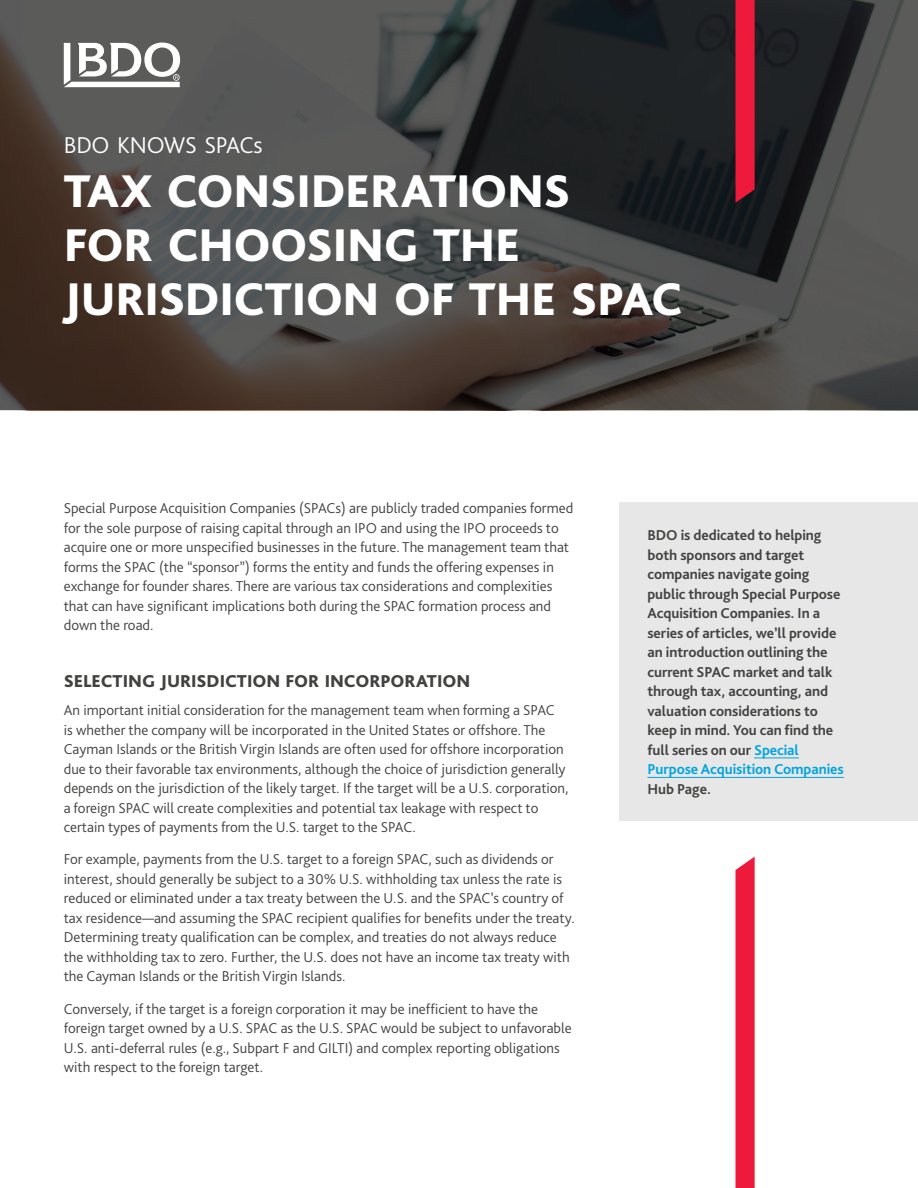
<style>
.page{position:relative;width:918px;height:1188px;background:#fff}
.page>*{position:absolute;margin:0;border:0;box-sizing:border-box;transform-origin:0 0}
.t1{font:800 48px/54px "Bliss Pro";letter-spacing:-.01em;color:#fff}
.t2{font:300 24px "Bliss Pro";letter-spacing:-.015em;color:#fff}
.t3{font:800 18px "Bliss Pro";letter-spacing:-.005em;color:#424241}
.t4{font:300 15px/19.5px "Bliss Pro";color:#424241}
.t5{font:700 15px/19.5px "Bliss Pro";letter-spacing:-.005em;color:#424241}
.s1{color:#00a4df}
</style>
<div class="page">
<svg style="left:0;top:0;width:918px;height:410px;background:#43403f"></svg>
<svg style="left:736px;top:0;width:19px;height:203px;background:#e11a39"></svg>
<svg style="left:736px;top:857px;width:19px;height:331px;background:#ed2242"></svg>
<div style="left:619px;top:502px;width:299px;height:319px;background:#e7e7e7"></div>
<hr style="left:647px;top:777px;width:197px;height:1px;background:#00a4df">
<hr style="left:754px;top:758px;width:45px;height:1px;background:#00a4df">
<svg style="left:64px;top:43px;width:116px;height:44px"></svg>
<h2 class="t2" style="left:64px;top:130px;width:200px">BDO KNOWS SPACs</h2>
<h1 class="t1" style="left:64px;top:163px;width:620px">TAX CONSIDERATIONS<br>FOR CHOOSING THE<br>JURISDICTION OF THE SPAC</h1>
<p class="t4" style="left:64px;top:498px;width:511px">Special Purpose Acquisition Companies (SPACs) are publicly traded companies formed for the sole purpose of raising capital through an IPO and using the IPO proceeds to acquire one or more unspecified businesses in the future. The management team that forms the SPAC (the “sponsor”) forms the entity and funds the offering expenses in exchange for founder shares. There are various tax considerations and complexities that can have significant implications both during the SPAC formation process and down the road.</p>
<p class="t3" style="left:64px;top:670px;width:408px">SELECTING JURISDICTION FOR INCORPORATION</p>
<p class="t4" style="left:64px;top:700px;width:506px">An important initial consideration for the management team when forming a SPAC<br>is whether the company will be incorporated in the United States or offshore. The Cayman Islands or the British Virgin Islands are often used for offshore incorporation due to their favorable tax environments, although the choice of jurisdiction generally depends on the jurisdiction of the likely target. If the target will be a U.S. corporation, a foreign SPAC will create complexities and potential tax leakage with respect to certain types of payments from the U.S. target to the SPAC.</p>
<p class="t4" style="left:64px;top:849px;width:512px">For example, payments from the U.S. target to a foreign SPAC, such as dividends or interest, should generally be subject to a 30% U.S. withholding tax unless the rate is reduced or eliminated under a tax treaty between the U.S. and the SPAC’s country of tax residence—and assuming the SPAC recipient qualifies for benefits under the treaty.<br>Determining treaty qualification can be complex, and treaties do not always reduce the withholding tax to zero. Further, the U.S. does not have an income tax treaty with the Cayman Islands or the British Virgin Islands.</p>
<p class="t4" style="left:64px;top:998px;width:509px">Conversely, if the target is a foreign corporation it may be inefficient to have the foreign target owned by a U.S. SPAC as the U.S. SPAC would be subject to unfavorable U.S. anti-deferral rules (e.g., Subpart F and GILTI) and complex reporting obligations with respect to the foreign target.</p>
<p class="t5" style="left:647px;top:525px;width:198px">BDO is dedicated to helping both sponsors and target companies navigate going public through Special Purpose<br>Acquisition Companies. In a series of articles, we’ll provide an introduction outlining the current SPAC market and talk through tax, accounting, and valuation considerations to keep in mind. You can find the full series on our <span class="s1">Special<br>Purpose Acquisition Companies</span></p>
<p class="t5" style="left:647px;top:779px;width:65px">Hub Page.</p>
</div>
